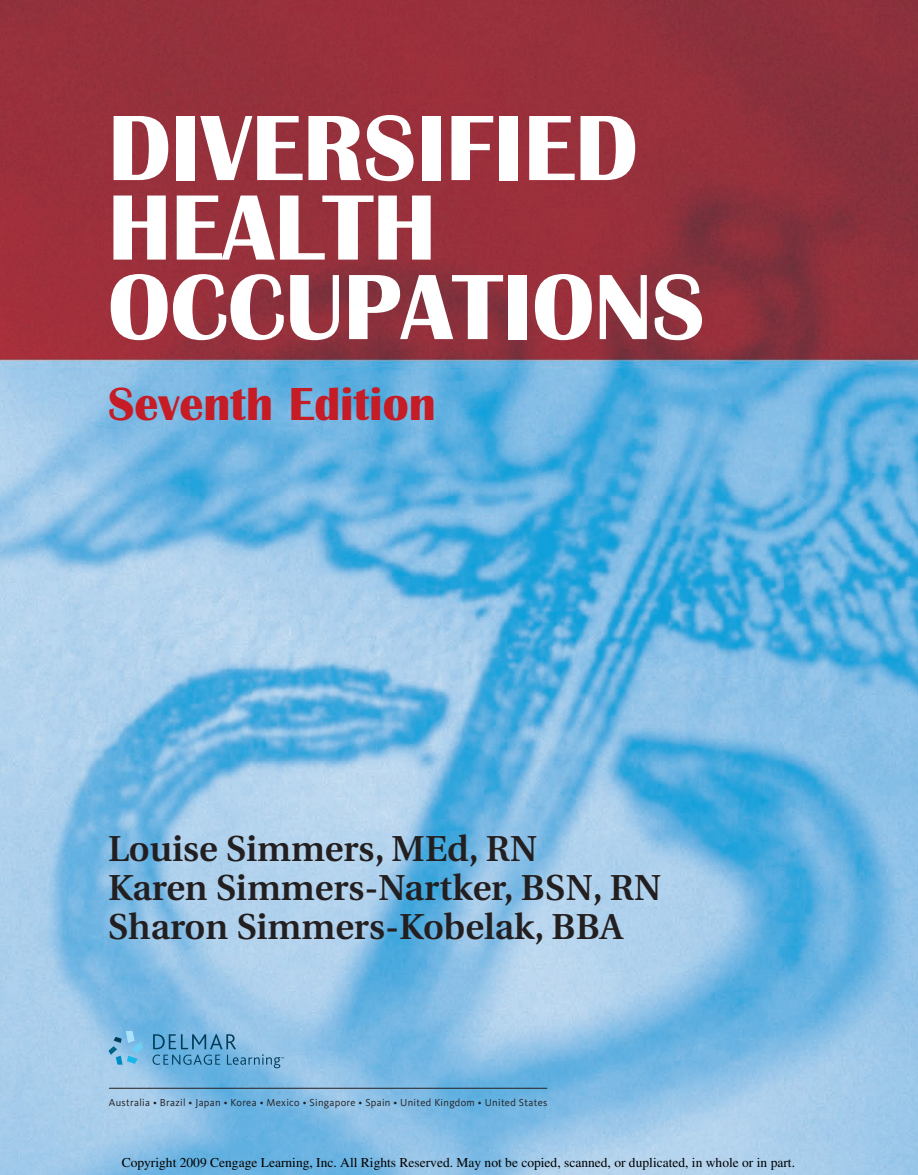
<style>
.page{position:relative;width:918px;height:1175px;background:#fff}
.page>*{position:absolute;margin:0;border:0;box-sizing:border-box;transform-origin:0 0}
.t1{font:700 96px/79.5px "Britannic";color:#fff}
.t2{font:700 48px "Britannic";color:#c51c26}
.t3{font:600 36px/39px "Utopia";color:#231f20}
.t4{font:13.5px "Times";color:#000}
.t5{font:10.5px "Kievit OT";letter-spacing:.03em;color:#231f20}
</style>
<div class="page">
<img style="left:0;top:0;width:918px;height:1174px">
<svg style="left:109px;top:1030px;width:34px;height:34px"></svg>
<svg style="left:153px;top:1034px;width:131px;height:34px;background:#69a7cf"></svg>
<hr style="left:109px;top:1088px;width:438px;height:1px;background:#231f20">
<p class="t1" style="left:108px;top:114px;width:598px">DIVERSIFIED<br>HEALTH<br>OCCUPATIONS</p>
<p class="t2" style="left:108px;top:386px;width:329px">Seventh Edition</p>
<p class="t3" style="left:108px;top:832px;width:555px">Louise Simmers, MEd, RN<br>Karen Simmers-Nartker, BSN, RN<br>Sharon Simmers-Kobelak, BBA</p>
<p class="t5" style="left:109px;top:1098px;width:440px">Australia • Brazil • Japan • Korea • Mexico • Singapore • Spain • United Kingdom • United States</p>
<p class="t4" style="left:122px;top:1154px;width:675px">Copyright 2009 Cengage Learning, Inc. All Rights Reserved. May not be copied, scanned, or duplicated, in whole or in part.</p>
</div>
